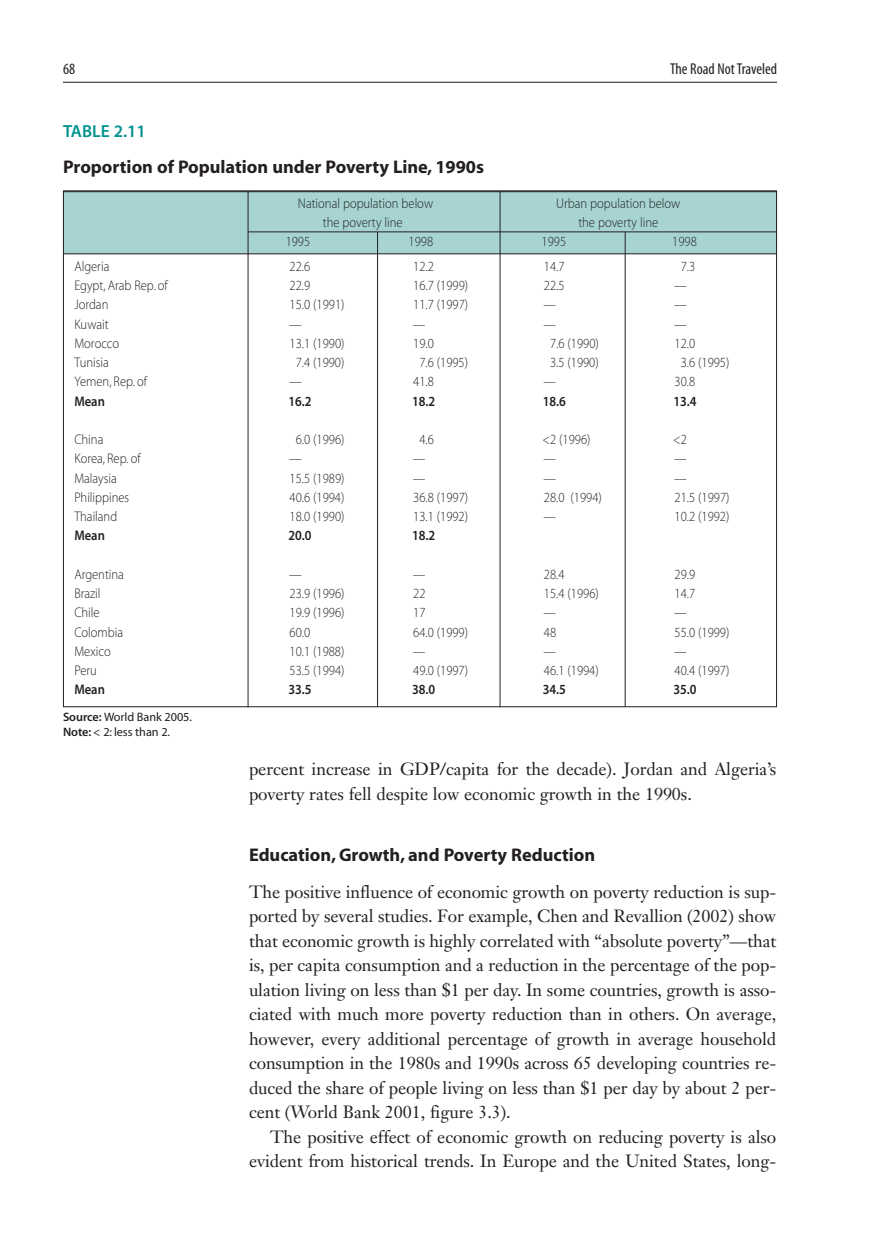
<style>
.page{position:relative;width:882px;height:1260px;background:#fff}
.page>*{position:absolute;margin:0;border:0;box-sizing:border-box;transform-origin:0 0}
.t1{font:18.38px "Myriad MM 700 600";color:#231f20}
.t2{font:17.5px/24.5px "Janson Text";letter-spacing:-.005em;color:#231f20}
.t3{font:17.5px "Myriad MM 565 600";color:#00928f}
.t4{font:15.75px "Myriad MM 400 300";color:#231f20}
.t5{font:14px "Myriad MM 215 600";color:#231f20;scale:.9 1}
.t6{font:14px "Myriad MM 565 600";color:#231f20;scale:.9 1}
.t7{font:12.25px/15.8px "Myriad MM 406 600";letter-spacing:-.005em;color:#231f20}
.s1{font-family:"Myriad MM 565 600"}
</style>
<div class="page">
<svg style="left:62px;top:81px;width:716px;height:627px"></svg>
<p class="t4" style="left:63px;top:63px;width:14px">68</p>
<p class="t4" style="left:670px;top:63px;width:108px">The Road Not Traveled</p>
<p class="t3" style="left:63px;top:124px;width:85px">TABLE 2.11</p>
<p class="t1" style="left:63px;top:160px;width:423px">Proportion of Population under Poverty Line, 1990s</p>
<p class="t5" style="left:298px;top:198px;width:152px">National population below</p>
<p class="t5" style="left:556px;top:198px;width:139px">Urban population below</p>
<p class="t5" style="left:323px;top:217px;width:90px">the poverty line</p>
<p class="t5" style="left:578px;top:217px;width:90px">the poverty line</p>
<p class="t5" style="left:286px;top:236px;width:29px">1995</p>
<p class="t5" style="left:409px;top:236px;width:29px">1998</p>
<p class="t5" style="left:542px;top:236px;width:29px">1995</p>
<p class="t5" style="left:672px;top:236px;width:29px">1998</p>
<p class="t5" style="left:74px;top:261px;width:40px">Algeria</p>
<p class="t5" style="left:290px;top:261px;width:24px">22.6</p>
<p class="t5" style="left:413px;top:261px;width:24px">12.2</p>
<p class="t5" style="left:544px;top:261px;width:24px">14.7</p>
<p class="t5" style="left:681px;top:261px;width:18px">7.3</p>
<p class="t5" style="left:74px;top:280px;width:105px">Egypt, Arab Rep. of</p>
<p class="t5" style="left:290px;top:280px;width:24px">22.9</p>
<p class="t5" style="left:413px;top:280px;width:62px">16.7 (1999)</p>
<p class="t5" style="left:544px;top:280px;width:24px">22.5</p>
<p class="t5" style="left:674px;top:280px;width:16px">—</p>
<p class="t5" style="left:74px;top:299px;width:39px">Jordan</p>
<p class="t5" style="left:290px;top:299px;width:62px">15.0 (1991)</p>
<p class="t5" style="left:413px;top:299px;width:62px">11.7 (1997)</p>
<p class="t5" style="left:544px;top:299px;width:15px">—</p>
<p class="t5" style="left:674px;top:299px;width:15px">—</p>
<p class="t5" style="left:74px;top:319px;width:40px">Kuwait</p>
<p class="t5" style="left:289px;top:319px;width:15px">—</p>
<p class="t5" style="left:413px;top:319px;width:16px">—</p>
<p class="t5" style="left:544px;top:319px;width:15px">—</p>
<p class="t5" style="left:674px;top:319px;width:15px">—</p>
<p class="t5" style="left:74px;top:338px;width:51px">Morocco</p>
<p class="t5" style="left:290px;top:338px;width:62px">13.1 (1990)</p>
<p class="t5" style="left:413px;top:338px;width:24px">19.0</p>
<p class="t5" style="left:550px;top:338px;width:56px">7.6 (1990)</p>
<p class="t5" style="left:675px;top:338px;width:24px">12.0</p>
<p class="t5" style="left:74px;top:357px;width:40px">Tunisia</p>
<p class="t5" style="left:296px;top:357px;width:56px">7.4 (1990)</p>
<p class="t5" style="left:419px;top:357px;width:56px">7.6 (1995)</p>
<p class="t5" style="left:550px;top:357px;width:56px">3.5 (1990)</p>
<p class="t5" style="left:681px;top:357px;width:56px">3.6 (1995)</p>
<p class="t5" style="left:74px;top:376px;width:82px">Yemen, Rep. of</p>
<p class="t5" style="left:289px;top:376px;width:15px">—</p>
<p class="t5" style="left:413px;top:376px;width:24px">41.8</p>
<p class="t5" style="left:544px;top:376px;width:16px">—</p>
<p class="t5" style="left:675px;top:376px;width:24px">30.8</p>
<p class="t6" style="left:74px;top:396px;width:35px">Mean</p>
<p class="t6" style="left:288px;top:396px;width:27px">16.2</p>
<p class="t6" style="left:412px;top:396px;width:27px">18.2</p>
<p class="t6" style="left:543px;top:396px;width:27px">18.6</p>
<p class="t6" style="left:673px;top:396px;width:27px">13.4</p>
<p class="t5" style="left:74px;top:434px;width:34px">China</p>
<p class="t5" style="left:296px;top:434px;width:56px">6.0 (1996)</p>
<p class="t5" style="left:419px;top:434px;width:18px">4.6</p>
<p class="t5" style="left:543px;top:434px;width:55px">&lt;2 (1996)</p>
<p class="t5" style="left:673px;top:434px;width:17px">&lt;2</p>
<p class="t5" style="left:74px;top:453px;width:75px">Korea, Rep. of</p>
<p class="t5" style="left:289px;top:453px;width:15px">—</p>
<p class="t5" style="left:413px;top:453px;width:16px">—</p>
<p class="t5" style="left:544px;top:453px;width:15px">—</p>
<p class="t5" style="left:674px;top:453px;width:15px">—</p>
<p class="t5" style="left:74px;top:473px;width:49px">Malaysia</p>
<p class="t5" style="left:290px;top:473px;width:63px">15.5 (1989)</p>
<p class="t5" style="left:413px;top:473px;width:16px">—</p>
<p class="t5" style="left:544px;top:473px;width:16px">—</p>
<p class="t5" style="left:674px;top:473px;width:16px">—</p>
<p class="t5" style="left:74px;top:492px;width:63px">Philippines</p>
<p class="t5" style="left:290px;top:492px;width:63px">40.6 (1994)</p>
<p class="t5" style="left:413px;top:492px;width:63px">36.8 (1997)</p>
<p class="t5" style="left:544px;top:492px;width:66px">28.0 (1994)</p>
<p class="t5" style="left:675px;top:492px;width:63px">21.5 (1997)</p>
<p class="t5" style="left:74px;top:511px;width:49px">Thailand</p>
<p class="t5" style="left:290px;top:511px;width:62px">18.0 (1990)</p>
<p class="t5" style="left:413px;top:511px;width:62px">13.1 (1992)</p>
<p class="t5" style="left:544px;top:511px;width:15px">—</p>
<p class="t5" style="left:675px;top:511px;width:62px">10.2 (1992)</p>
<p class="t6" style="left:74px;top:530px;width:35px">Mean</p>
<p class="t6" style="left:288px;top:530px;width:27px">20.0</p>
<p class="t6" style="left:412px;top:530px;width:27px">18.2</p>
<p class="t5" style="left:74px;top:569px;width:57px">Argentina</p>
<p class="t5" style="left:289px;top:569px;width:15px">—</p>
<p class="t5" style="left:413px;top:569px;width:16px">—</p>
<p class="t5" style="left:544px;top:569px;width:24px">28.4</p>
<p class="t5" style="left:675px;top:569px;width:24px">29.9</p>
<p class="t5" style="left:74px;top:588px;width:31px">Brazil</p>
<p class="t5" style="left:290px;top:588px;width:62px">23.9 (1996)</p>
<p class="t5" style="left:413px;top:588px;width:15px">22</p>
<p class="t5" style="left:544px;top:588px;width:62px">15.4 (1996)</p>
<p class="t5" style="left:675px;top:588px;width:24px">14.7</p>
<p class="t5" style="left:74px;top:607px;width:30px">Chile</p>
<p class="t5" style="left:290px;top:607px;width:62px">19.9 (1996)</p>
<p class="t5" style="left:413px;top:607px;width:15px">17</p>
<p class="t5" style="left:544px;top:607px;width:16px">—</p>
<p class="t5" style="left:674px;top:607px;width:15px">—</p>
<p class="t5" style="left:74px;top:627px;width:56px">Colombia</p>
<p class="t5" style="left:290px;top:627px;width:24px">60.0</p>
<p class="t5" style="left:413px;top:627px;width:62px">64.0 (1999)</p>
<p class="t5" style="left:544px;top:627px;width:15px">48</p>
<p class="t5" style="left:675px;top:627px;width:62px">55.0 (1999)</p>
<p class="t5" style="left:74px;top:646px;width:42px">Mexico</p>
<p class="t5" style="left:290px;top:646px;width:62px">10.1 (1988)</p>
<p class="t5" style="left:413px;top:646px;width:15px">—</p>
<p class="t5" style="left:544px;top:646px;width:15px">—</p>
<p class="t5" style="left:674px;top:646px;width:16px">—</p>
<p class="t5" style="left:74px;top:665px;width:27px">Peru</p>
<p class="t5" style="left:290px;top:665px;width:62px">53.5 (1994)</p>
<p class="t5" style="left:413px;top:665px;width:62px">49.0 (1997)</p>
<p class="t5" style="left:544px;top:665px;width:62px">46.1 (1994)</p>
<p class="t5" style="left:675px;top:665px;width:62px">40.4 (1997)</p>
<p class="t6" style="left:74px;top:684px;width:35px">Mean</p>
<p class="t6" style="left:288px;top:684px;width:27px">33.5</p>
<p class="t6" style="left:412px;top:684px;width:27px">38.0</p>
<p class="t6" style="left:543px;top:684px;width:27px">34.5</p>
<p class="t6" style="left:673px;top:684px;width:27px">35.0</p>
<p class="t7" style="left:63px;top:709px;width:131px"><span class="s1">Source:</span> World Bank 2005.<br><span class="s1">Note:</span> &lt; 2: less than 2.</p>
<p class="t2" style="left:249px;top:759px;width:529px">percent increase in GDP/capita for the decade). Jordan and Algeria’s poverty rates fell despite low economic growth in the 1990s.</p>
<p class="t1" style="left:249px;top:848px;width:348px">Education, Growth, and Poverty Reduction</p>
<p class="t2" style="left:249px;top:881px;width:529px;text-align:justify">The positive influence of economic growth on poverty reduction is sup&shy;ported by several studies. For example, Chen and Revallion (2002) show that economic growth is highly correlated with “absolute poverty”—that is, per capita consumption and a reduction in the percentage of the pop&shy;ulation living on less than $1 per day. In some countries, growth is asso&shy;ciated with much more poverty reduction than in others. On average, however, every additional percentage of growth in average household consumption in the 1980s and 1990s across 65 developing countries re&shy;duced the share of people living on less than $1 per day by about 2 per&shy;cent (World Bank 2001, figure 3.3).</p>
<p class="t2" style="left:249px;top:1126px;width:529px;text-align:right">The positive effect of economic growth on reducing poverty is also evident from historical trends. In Europe and the United States, long-</p>
</div>
